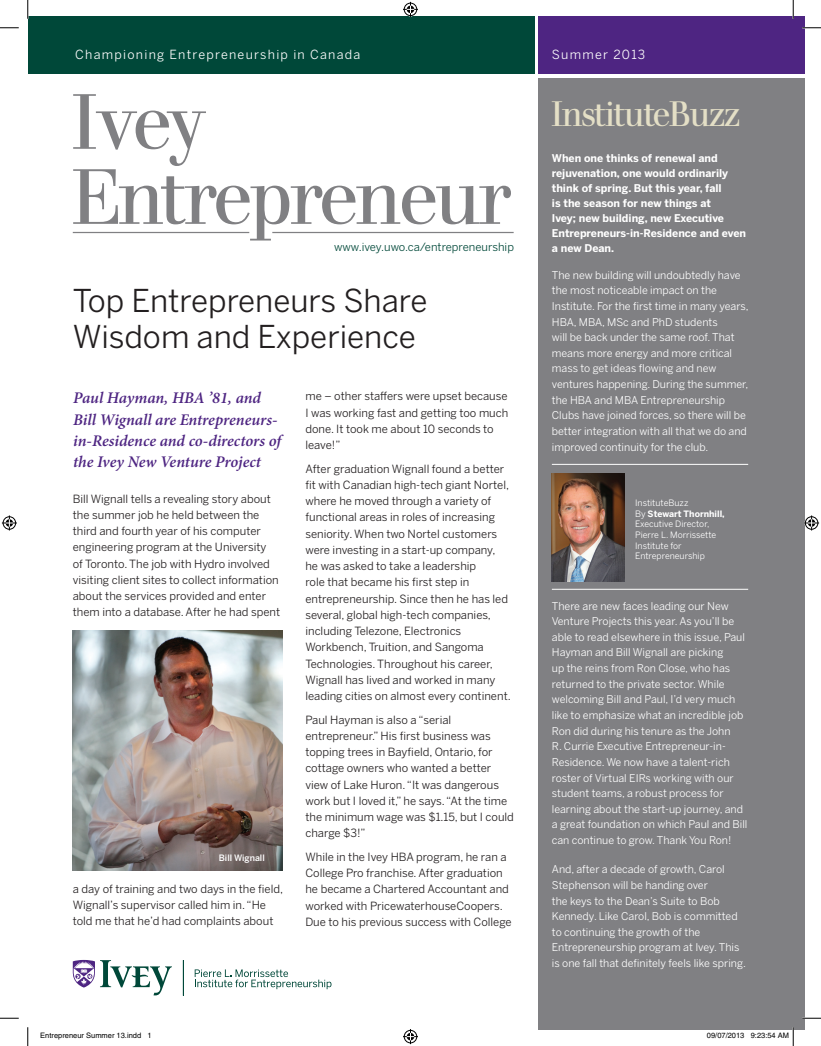
<style>
.page{position:relative;width:821px;height:1046px;background:#fff}
.page>*{position:absolute;margin:0;border:0;box-sizing:border-box;transform-origin:0 0}
.t1{font:77.5px/75px "Walbaum SHOP";letter-spacing:-.01em;color:#808083}
.t2{font:35px "Walbaum SHOP";letter-spacing:-.01em;color:#e4dfc6}
.t3{font:31.25px/36px "Benton Sans";color:#231f20}
.t4{font:italic 600 16.25px/21.2px "Minion Pro";letter-spacing:-.005em;color:#4e2582}
.t5{font:12.5px "Benton Sans";letter-spacing:.1em;color:#fff}
.t6{font:11.25px/16.2px "Benton Sans";color:#231f20}
.t7{font:11.25px "Benton Sans";color:#004839}
.t8{font:10.62px/15.6px "Benton Sans";color:#fff}
.t9{font:700 10.62px/15px "Benton Sans";color:#fff}
.t10{font:8.75px/10.5px "Benton Sans";color:#fff}
.t11{font:500 8.75px "Benton Sans";color:#fff}
.t12{font:7.5px "Helvetica";color:#000}
.s1{font-weight:700}
</style>
<div class="page">
<div style="left:538px;top:78px;width:266px;height:951px;background:#808083"></div>
<div style="left:28px;top:17px;width:506px;height:57px;background:#004839"></div>
<div style="left:538px;top:17px;width:266px;height:57px;background:#4e2582"></div>
<img style="left:552px;top:473px;width:73px;height:108px">
<hr style="left:552px;top:464px;width:196px;height:1px;background:#fff">
<hr style="left:552px;top:589px;width:196px;height:1px;background:#fff">
<svg style="left:73px;top:959px;width:99px;height:36px"></svg>
<hr style="left:183px;top:960px;width:1px;height:35px;background:#004839">
<svg style="left:195px;top:969px;width:136px;height:20px"></svg>
<hr style="left:73px;top:232px;width:176px;height:1px;background:#808083">
<hr style="left:272px;top:232px;width:241px;height:1px;background:#808083">
<img style="left:73px;top:631px;width:210px;height:239px">
<svg style="left:0;top:27px;width:19px;height:2px"></svg>
<svg style="left:802px;top:27px;width:19px;height:2px"></svg>
<svg style="left:0;top:1017px;width:19px;height:2px"></svg>
<svg style="left:802px;top:1017px;width:19px;height:2px"></svg>
<svg style="left:27px;top:0;width:2px;height:19px"></svg>
<svg style="left:27px;top:1027px;width:2px;height:19px"></svg>
<svg style="left:792px;top:0;width:2px;height:19px"></svg>
<svg style="left:403px;top:2px;width:15px;height:15px"></svg>
<svg style="left:403px;top:1029px;width:15px;height:15px"></svg>
<svg style="left:2px;top:515px;width:15px;height:15px"></svg>
<svg style="left:804px;top:515px;width:15px;height:15px"></svg>
<svg style="left:750px;top:1027px;width:44px;height:19px"></svg>
<p class="t5" style="left:75px;top:47px;width:286px">Championing Entrepreneurship in Canada</p>
<p class="t5" style="left:552px;top:47px;width:95px">Summer 2013</p>
<h1 class="t1" style="left:73px;top:85px;width:439px">Ivey<br>Entrepreneur</h1>
<h2 class="t2" style="left:552px;top:95px;width:189px">InstituteBuzz</h2>
<p class="t9" style="left:552px;top:150px;width:196px">When one thinks of renewal and rejuvenation, one would ordinarily think of spring. But this year, fall<br>is the season for new things at<br>Ivey; new building, new Executive<br>Entrepreneurs-in-Residence and even a new Dean.</p>
<p class="t7" style="left:334px;top:240px;width:181px">www.ivey.uwo.ca/entrepreneurship</p>
<h3 class="t3" style="left:73px;top:282px;width:356px">Top Entrepreneurs Share<br>Wisdom and Experience</h3>
<h3 class="t4" style="left:73px;top:387px;width:209px">Paul Hayman, HBA ’81, and<br>Bill Wignall are Entrepreneurs&shy;in-Residence and co-directors of the Ivey New Venture Project</h3>
<p class="t6" style="left:73px;top:490px;width:209px">Bill Wignall tells a revealing story about the summer job he held between the third and fourth year of his computer engineering program at the University<br>of Toronto. The job with Hydro involved visiting client sites to collect information about the services provided and enter them into a database. After he had spent</p>
<p class="t11" style="left:219px;top:852px;width:47px">Bill Wignall</p>
<p class="t6" style="left:73px;top:880px;width:212px">a day of training and two days in the field,<br>Wignall’s supervisor called him in. “He told me that he’d had complaints about</p>
<p class="t6" style="left:305px;top:388px;width:204px">me – other staffers were upset because<br>I was working fast and getting too much done. It took me about 10 seconds to leave!”</p>
<p class="t6" style="left:305px;top:460px;width:207px">After graduation Wignall found a better fit with Canadian high-tech giant Nortel, where he moved through a variety of functional areas in roles of increasing seniority. When two Nortel customers were investing in a start-up company, he was asked to take a leadership<br>role that became his first step in entrepreneurship. Since then he has led several, global high-tech companies, including Telezone, Electronics Workbench, Truition, and Sangoma Technologies. Throughout his career, Wignall has lived and worked in many leading cities on almost every continent.</p>
<p class="t6" style="left:305px;top:711px;width:210px">Paul Hayman is also a “serial entrepreneur.” His first business was topping trees in Bayfield, Ontario, for cottage owners who wanted a better view of Lake Huron. “It was dangerous work but I loved it,” he says. “At the time the minimum wage was $1.15, but I could charge $3!”</p>
<p class="t6" style="left:305px;top:848px;width:208px">While in the Ivey HBA program, he ran a College Pro franchise. After graduation he became a Chartered Accountant and worked with PricewaterhouseCoopers.<br>Due to his previous success with College</p>
<p class="t8" style="left:552px;top:267px;width:198px">The new building will undoubtedly have the most noticeable impact on the Institute. For the first time in many years, HBA, MBA, MSc and PhD students<br>will be back under the same roof. That means more energy and more critical mass to get ideas flowing and new ventures happening. During the summer, the HBA and MBA Entrepreneurship Clubs have joined forces, so there will be better integration with all that we do and improved continuity for the club.</p>
<p class="t10" style="left:635px;top:498px;width:91px">InstituteBuzz<br>By <span class="s1">Stewart Thornhill,<br></span>Executive Director,<br>Pierre L. Morrissette<br>Institute for<br>Entrepreneurship</p>
<p class="t8" style="left:552px;top:597px;width:197px">There are new faces leading our New Venture Projects this year. As you’ll be able to read elsewhere in this issue, Paul Hayman and Bill Wignall are picking<br>up the reins from Ron Close, who has returned to the private sector. While welcoming Bill and Paul, I’d very much like to emphasize what an incredible job Ron did during his tenure as the John<br>R. Currie Executive Entrepreneur-in-Residence. We now have a talent-rich roster of Virtual EIRs working with our student teams, a robust process for learning about the start-up journey, and a great foundation on which Paul and Bill can continue to grow. Thank You Ron!</p>
<p class="t8" style="left:552px;top:861px;width:195px">And, after a decade of growth, Carol Stephenson will be handing over<br>the keys to the Dean’s Suite to Bob Kennedy. Like Carol, Bob is committed to continuing the growth of the Entrepreneurship program at Ivey. This is one fall that definitely feels like spring.</p>
<p class="t12" style="left:40px;top:1031px;width:113px">Entrepreneur Summer 13.indd 1</p>
<p class="t12" style="left:707px;top:1031px;width:84px">09/07/2013 9:23:54 AM</p>
</div>
